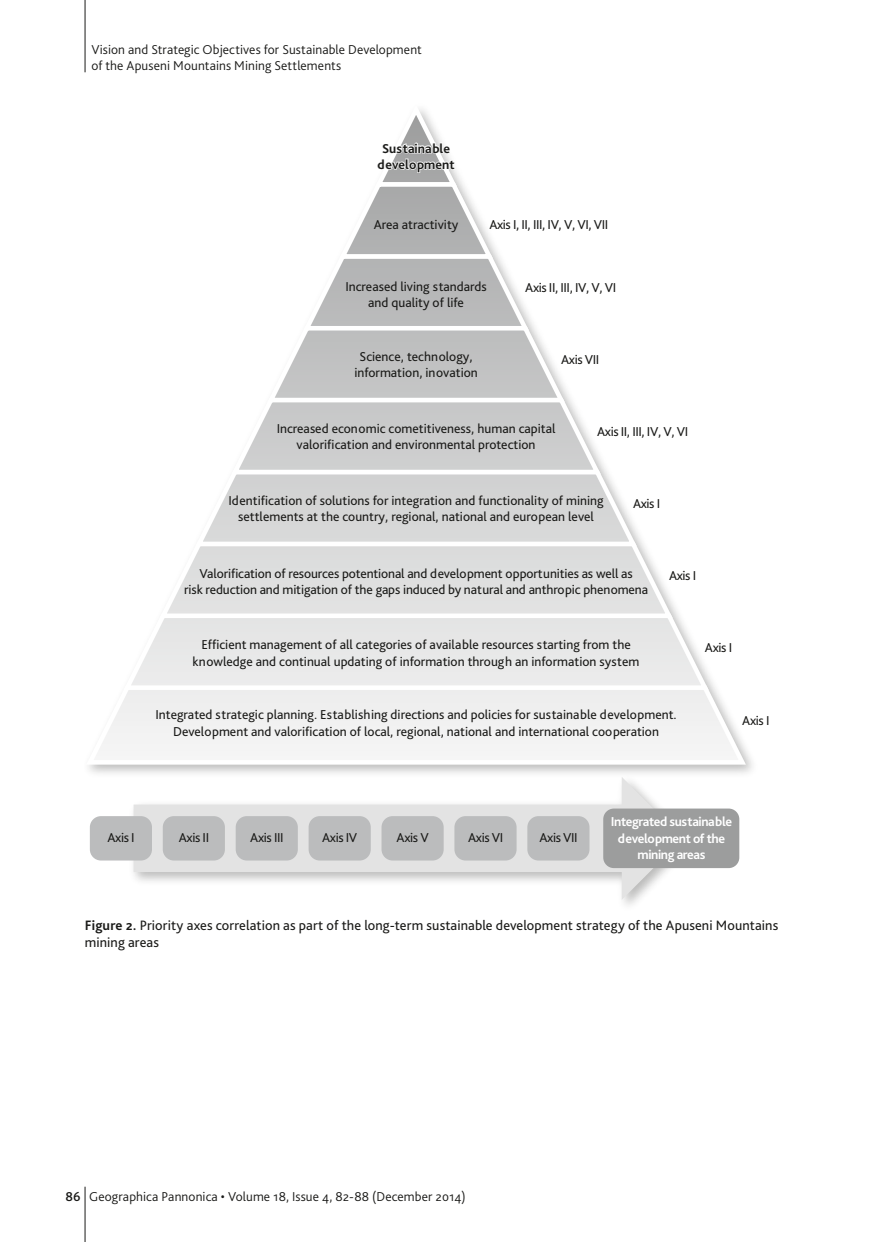
<style>
.page{position:relative;width:876px;height:1242px;background:#fff}
.page>*{position:absolute;margin:0;border:0;box-sizing:border-box;transform-origin:0 0}
.t1{font:14.25px/17.1px "Bliss Pro";letter-spacing:.005em;color:#1a1a18}
.t2{font:13.5px/16.2px "Bliss Pro";color:#1a1a18;text-align:center}
.t3{font:300 13.5px/16.2px "Bliss Pro";letter-spacing:.01em;color:#1a1a18}
.t4{font:13.5px "Bliss Pro";letter-spacing:-.03em;color:#1a1a18}
.t5{font:700 13.5px/16.2px "Bliss Pro";letter-spacing:-.03em;color:#fff;text-align:center}
.t6{font:700 13.5px/16.2px "Bliss Pro";color:#1a1a18;text-align:center}
.s1{font-weight:700}
.s2{font-weight:500}
</style>
<div class="page">
<hr style="left:85px;top:0;width:1px;height:72px;background:#1a1a18">
<hr style="left:85px;top:1186px;width:1px;height:56px;background:#1a1a18">
<div style="left:134px;top:804px;width:496px;height:68px;background:#e3e3e3"></div>
<svg style="left:622px;top:782px;width:61px;height:118px"></svg>
<svg style="left:88px;top:683px;width:660px;height:85px"></svg>
<svg style="left:120px;top:669px;width:592px;height:23px"></svg>
<svg style="left:127px;top:109px;width:578px;height:578px"></svg>
<div style="left:90px;top:816px;width:62px;height:44px;background:#bbbcbd;border-radius:11px"></div>
<div style="left:163px;top:816px;width:62px;height:44px;background:#bbbcbd;border-radius:11px"></div>
<div style="left:236px;top:816px;width:62px;height:44px;background:#bbbcbd;border-radius:11px"></div>
<div style="left:309px;top:816px;width:62px;height:44px;background:#bbbcbd;border-radius:11px"></div>
<div style="left:381px;top:816px;width:63px;height:44px;background:#bbbcbd;border-radius:11px"></div>
<div style="left:454px;top:816px;width:63px;height:44px;background:#bbbcbd;border-radius:11px"></div>
<div style="left:527px;top:816px;width:62px;height:44px;background:#bbbcbd;border-radius:11px"></div>
<div style="left:603px;top:808px;width:136px;height:60px;background:#9c9d9d;border-radius:11px"></div>
<p class="t3" style="left:91px;top:41px;width:332px">Vision and Strategic Objectives for Sustainable Development of the Apuseni Mountains Mining Settlements</p>
<p class="t6" style="left:378px;top:140px;width:79px">Sustainable development</p>
<p class="t2" style="left:374px;top:216px;width:86px">Area atractivity</p>
<p class="t4" style="left:489px;top:216px;width:120px">Axis I, II, III, IV, V, VI, VII</p>
<p class="t2" style="left:345px;top:278px;width:143px">Increased living standards and quality of life</p>
<p class="t2" style="left:354px;top:348px;width:125px">Science, technology, information, inovation</p>
<p class="t4" style="left:525px;top:279px;width:93px">Axis II, III, IV, V, VI</p>
<p class="t2" style="left:561px;top:351px;width:40px">Axis VII</p>
<p class="t2" style="left:277px;top:420px;width:280px">Increased economic cometitiveness, human capital valorification and environmental protection</p>
<p class="t4" style="left:597px;top:423px;width:93px">Axis II, III, IV, V, VI</p>
<p class="t2" style="left:228px;top:492px;width:377px">Identification of solutions for integration and functionality of mining settlements at the country, regional, national and european level</p>
<p class="t2" style="left:633px;top:495px;width:29px">Axis I</p>
<p class="t2" style="left:184px;top:565px;width:465px">Valorification of resources potentional and development opportunities as well as<br>risk reduction and mitigation of the gaps induced by natural and anthropic phenomena</p>
<p class="t2" style="left:669px;top:567px;width:29px">Axis I</p>
<p class="t2" style="left:193px;top:636px;width:448px">Efficient management of all categories of available resources starting from the knowledge and continual updating of information through an information system</p>
<p class="t2" style="left:155px;top:706px;width:523px">Integrated strategic planning. Establishing directions and policies for sustainable development.<br>Development and valorification of local, regional, national and international cooperation</p>
<p class="t2" style="left:705px;top:639px;width:29px">Axis I</p>
<p class="t2" style="left:742px;top:712px;width:29px">Axis I</p>
<p class="t2" style="left:108px;top:829px;width:29px">Axis I</p>
<p class="t2" style="left:179px;top:829px;width:32px">Axis II</p>
<p class="t2" style="left:250px;top:829px;width:35px">Axis III</p>
<p class="t2" style="left:322px;top:829px;width:37px">Axis IV</p>
<p class="t2" style="left:397px;top:829px;width:34px">Axis V</p>
<p class="t2" style="left:468px;top:829px;width:37px">Axis VI</p>
<p class="t2" style="left:539px;top:829px;width:40px">Axis VII</p>
<p class="t5" style="left:611px;top:813px;width:123px">Integrated sustainable development of the mining areas</p>
<p class="t1" style="left:85px;top:916px;width:695px"><span class="s1">Figure 2.</span> Priority axes correlation as part of the long-term sustainable development strategy of the Apuseni Mountains mining areas</p>
<p class="t3" style="left:66px;top:1187px;width:402px"><span class="s2">86</span> Geographica Pannonica • Volume 18, Issue 4, 82-88 (December 2014)</p>
</div>
